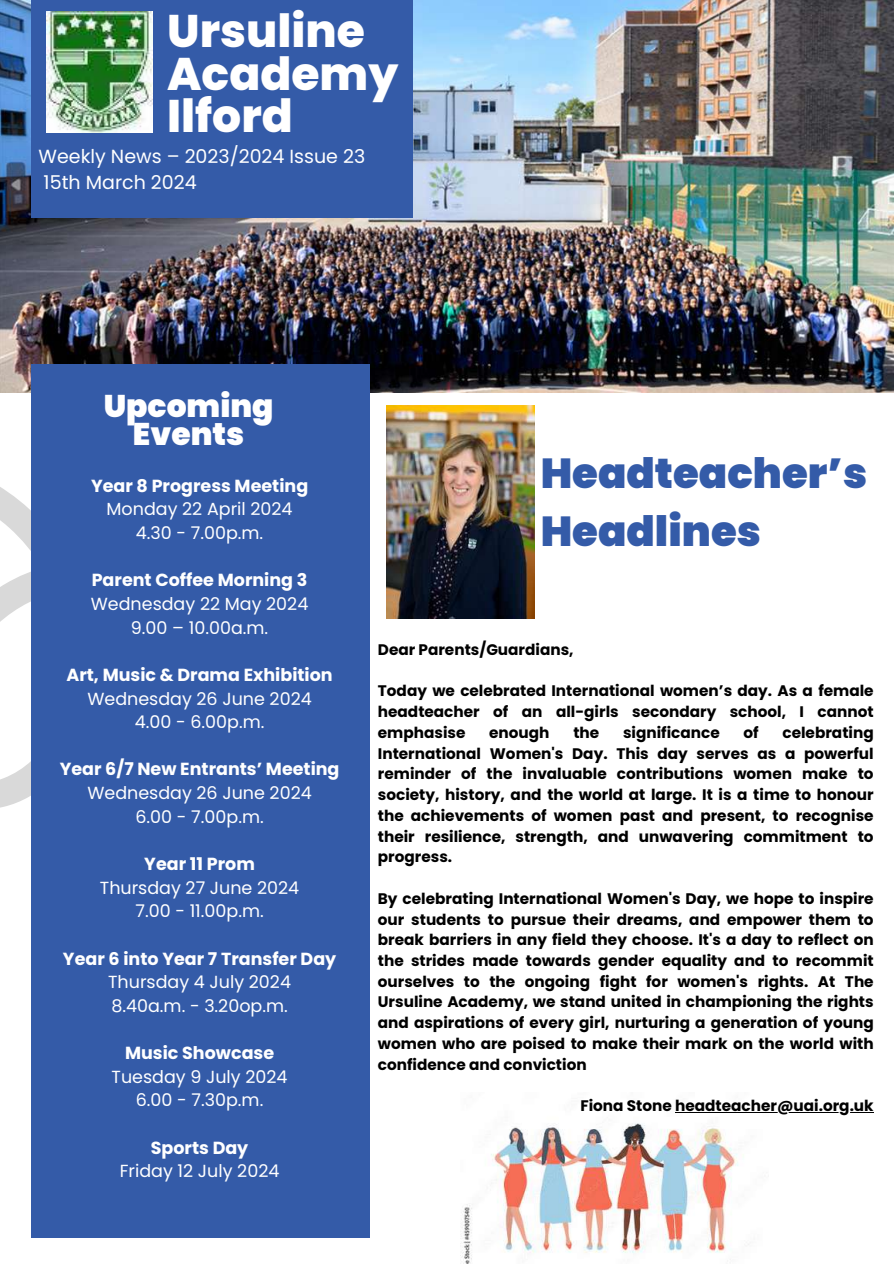
<style>
.page{position:relative;width:894px;height:1264px;background:#fff}
.page>*{position:absolute;margin:0;border:0;box-sizing:border-box;transform-origin:0 0}
.t1{font:800 45.6px/42.8px "Poppins";color:#fff}
.t2{font:900 41.85px/58.5px "Poppins";color:#345ba8}
.t3{font:900 31.35px/28.2px "Poppins";color:#fff;text-align:center}
.t4{font:19.05px/26.5px "Poppins";color:#fff}
.t5{font:17.55px/23.7px "Poppins";color:#fff;text-align:center}
.t6{font:700 17.55px "Poppins";color:#fff}
.t7{font:700 15.3px/20.7px "Poppins";color:#000;text-align:justify}
</style>
<div class="page">
<svg style="left:0;top:487px;width:31px;height:321px"></svg>
<img style="left:0;top:0;width:893px;height:393px">
<div style="left:31px;top:364px;width:338px;height:873px;background:#345ba8"></div>
<div style="left:31px;top:0;width:381px;height:218px;background:#345ba8"></div>
<img style="left:46px;top:12px;width:106px;height:120px">
<img style="left:386px;top:406px;width:148px;height:212px">
<img style="left:460px;top:1123px;width:289px;height:140px">
<hr style="left:675px;top:1112px;width:198px;height:1px;background:#000">
<h1 class="t1" style="left:167px;top:10px;width:232px">Ursuline<br>Academy<br>Ilford</h1>
<p class="t4" style="left:39px;top:143px;width:328px">Weekly News – 2023/2024 Issue 23<br>15th March 2024</p>
<h3 class="t3" style="left:104px;top:392px;width:171px">Upcoming<br>Events</h3>
<p class="t6" style="left:91px;top:473px;width:219px">Year 8 Progress Meeting</p>
<p class="t5" style="left:107px;top:497px;width:187px">Monday 22 April 2024<br>4.30 - 7.00p.m.</p>
<p class="t6" style="left:92px;top:568px;width:217px">Parent Coffee Morning 3</p>
<p class="t5" style="left:91px;top:592px;width:219px">Wednesday 22 May 2024<br>9.00 – 10.00a.m.</p>
<p class="t6" style="left:66px;top:662px;width:268px">Art, Music &amp; Drama Exhibition</p>
<p class="t5" style="left:87px;top:686px;width:226px">Wednesday 26 June 2024<br>4.00 - 6.00p.m.</p>
<p class="t6" style="left:60px;top:757px;width:281px">Year 6/7 New Entrants’ Meeting</p>
<p class="t5" style="left:87px;top:781px;width:226px">Wednesday 26 June 2024<br>6.00 - 7.00p.m.</p>
<p class="t6" style="left:144px;top:851px;width:112px">Year 11 Prom</p>
<p class="t5" style="left:100px;top:875px;width:201px">Thursday 27 June 2024<br>7.00 - 11.00p.m.</p>
<p class="t6" style="left:63px;top:946px;width:275px">Year 6 into Year 7 Transfer Day</p>
<p class="t5" style="left:108px;top:970px;width:184px;text-align:left">Thursday 4 July 2024<br>8.40a.m. - 3.20op.m.</p>
<p class="t6" style="left:125px;top:1040px;width:150px">Music Showcase</p>
<p class="t5" style="left:112px;top:1064px;width:177px">Tuesday 9 July 2024<br>6.00 - 7.30p.m.</p>
<p class="t6" style="left:151px;top:1135px;width:99px">Sports Day</p>
<p class="t5" style="left:120px;top:1159px;width:161px">Friday 12 July 2024</p>
<h2 class="t2" style="left:540px;top:444px;width:328px">Headteacher’s<br>Headlines</h2>
<p class="t7" style="left:378px;top:639px;width:197px">Dear Parents/Guardians,</p>
<p class="t7" style="left:378px;top:680px;width:497px">Today we celebrated International women’s day. As a female headteacher of an all-girls secondary school, I cannot emphasise</p>
<p class="t7" style="left:378px;top:722px;width:497px;text-indent:404px">celebrating International Women's Day. This day serves as a powerful reminder of the invaluable contributions women make to society, history, and the world at large. It is a time to honour the achievements of women past and present, to recognise their resilience, strength, and unwavering commitment to progress.</p>
<p class="t7" style="left:378px;top:888px;width:497px">By celebrating International Women's Day, we hope to inspire our students to pursue their dreams, and empower them to break barriers in any field they choose. It's a day to reflect on the strides made towards gender equality and to recommit ourselves to the ongoing fight for women's rights. At The Ursuline Academy, we stand united in championing the rights and aspirations of every girl, nurturing a generation of young women who are poised to make their mark on the world with confidence and conviction</p>
<p class="t7" style="left:580px;top:1095px;width:295px">Fiona Stone headteacher@uai.org.uk</p>
<p class="t7" style="left:489px;top:722px;width:62px">enough</p>
<p class="t7" style="left:573px;top:722px;width:27px">the</p>
<p class="t7" style="left:622px;top:722px;width:98px">significance</p>
<p class="t7" style="left:743px;top:722px;width:17px">of</p>
</div>
